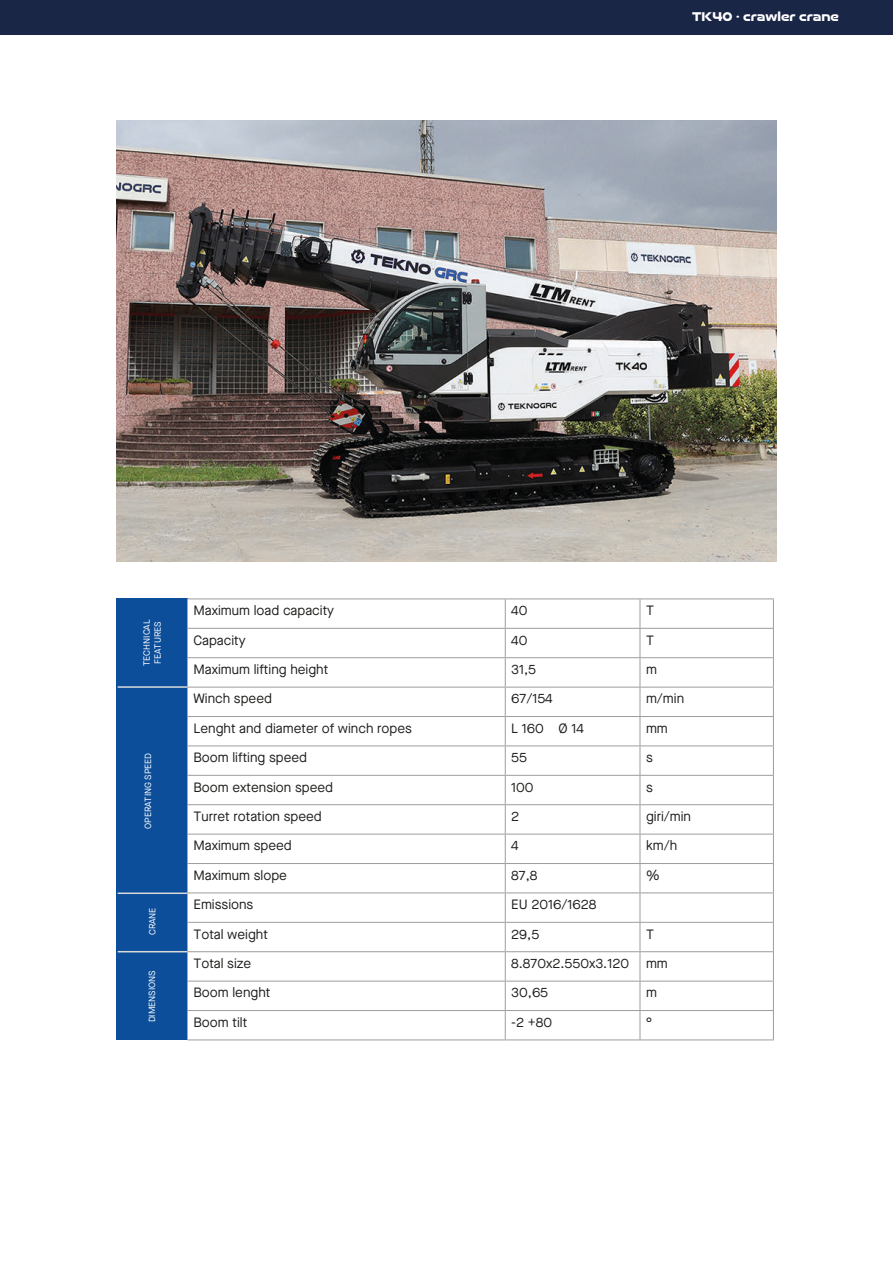
<style>
.page{position:relative;width:893px;height:1263px;background:#fff}
.page>*{position:absolute;margin:0;border:0;box-sizing:border-box;transform-origin:0 0}
.t1{font:13.5px "Maison Neue";color:#1d1d1b}
.t2{font:700 13.5px "Good Timing Rg";color:#fff}
.t3{font:9px/10.8px "Maison Neue";color:#fff}
</style>
<div class="page">
<div style="left:0;top:0;width:893px;height:35px;background:#1a2646"></div>
<div style="left:116px;top:599px;width:71px;height:441px;background:#0c4e9a"></div>
<svg style="left:187px;top:599px;width:586px;height:117px"></svg>
<svg style="left:187px;top:717px;width:586px;height:322px"></svg>
<hr style="left:187px;top:598px;width:318px;height:1px;background:#9d9d9d">
<hr style="left:505px;top:598px;width:135px;height:1px;background:#9d9d9d">
<hr style="left:640px;top:598px;width:134px;height:1px;background:#9d9d9d">
<hr style="left:187px;top:628px;width:318px;height:1px;background:#9d9d9d">
<hr style="left:505px;top:628px;width:135px;height:1px;background:#9d9d9d">
<hr style="left:640px;top:628px;width:134px;height:1px;background:#9d9d9d">
<hr style="left:187px;top:657px;width:318px;height:1px;background:#9d9d9d">
<hr style="left:505px;top:657px;width:135px;height:1px;background:#9d9d9d">
<hr style="left:640px;top:657px;width:134px;height:1px;background:#9d9d9d">
<hr style="left:187px;top:687px;width:318px;height:1px;background:#9d9d9d">
<hr style="left:505px;top:687px;width:135px;height:1px;background:#9d9d9d">
<hr style="left:640px;top:687px;width:134px;height:1px;background:#9d9d9d">
<hr style="left:187px;top:716px;width:318px;height:1px;background:#9d9d9d">
<hr style="left:505px;top:716px;width:135px;height:1px;background:#9d9d9d">
<hr style="left:640px;top:716px;width:134px;height:1px;background:#9d9d9d">
<hr style="left:187px;top:745px;width:318px;height:1px;background:#9d9d9d">
<hr style="left:505px;top:745px;width:135px;height:1px;background:#9d9d9d">
<hr style="left:640px;top:745px;width:134px;height:1px;background:#9d9d9d">
<hr style="left:187px;top:775px;width:318px;height:1px;background:#9d9d9d">
<hr style="left:505px;top:775px;width:135px;height:1px;background:#9d9d9d">
<hr style="left:640px;top:775px;width:134px;height:1px;background:#9d9d9d">
<hr style="left:187px;top:804px;width:318px;height:1px;background:#9d9d9d">
<hr style="left:505px;top:804px;width:135px;height:1px;background:#9d9d9d">
<hr style="left:640px;top:804px;width:134px;height:1px;background:#9d9d9d">
<hr style="left:187px;top:834px;width:318px;height:1px;background:#9d9d9d">
<hr style="left:505px;top:834px;width:135px;height:1px;background:#9d9d9d">
<hr style="left:640px;top:834px;width:134px;height:1px;background:#9d9d9d">
<hr style="left:187px;top:863px;width:318px;height:1px;background:#9d9d9d">
<hr style="left:505px;top:863px;width:135px;height:1px;background:#9d9d9d">
<hr style="left:640px;top:863px;width:134px;height:1px;background:#9d9d9d">
<hr style="left:187px;top:892px;width:318px;height:1px;background:#9d9d9d">
<hr style="left:505px;top:892px;width:135px;height:1px;background:#9d9d9d">
<hr style="left:640px;top:892px;width:134px;height:1px;background:#9d9d9d">
<hr style="left:187px;top:922px;width:318px;height:1px;background:#9d9d9d">
<hr style="left:505px;top:922px;width:135px;height:1px;background:#9d9d9d">
<hr style="left:640px;top:922px;width:134px;height:1px;background:#9d9d9d">
<hr style="left:187px;top:951px;width:318px;height:1px;background:#9d9d9d">
<hr style="left:505px;top:951px;width:135px;height:1px;background:#9d9d9d">
<hr style="left:640px;top:951px;width:134px;height:1px;background:#9d9d9d">
<hr style="left:187px;top:981px;width:318px;height:1px;background:#9d9d9d">
<hr style="left:505px;top:981px;width:135px;height:1px;background:#9d9d9d">
<hr style="left:640px;top:981px;width:134px;height:1px;background:#9d9d9d">
<hr style="left:187px;top:1010px;width:318px;height:1px;background:#9d9d9d">
<hr style="left:505px;top:1010px;width:135px;height:1px;background:#9d9d9d">
<hr style="left:640px;top:1010px;width:134px;height:1px;background:#9d9d9d">
<svg style="left:773px;top:599px;width:1px;height:440px"></svg>
<hr style="left:187px;top:1039px;width:318px;height:1px;background:#9d9d9d">
<hr style="left:505px;top:1039px;width:135px;height:1px;background:#9d9d9d">
<hr style="left:640px;top:1039px;width:134px;height:1px;background:#9d9d9d">
<svg style="left:505px;top:599px;width:1px;height:440px"></svg>
<svg style="left:640px;top:599px;width:1px;height:440px"></svg>
<hr style="left:118px;top:892px;width:69px;height:2px;background:#dadada">
<hr style="left:118px;top:951px;width:69px;height:1px;background:#dadada">
<hr style="left:118px;top:686px;width:69px;height:2px;background:#dadada">
<img style="left:116px;top:121px;width:661px;height:440px">
<p class="t2" style="left:692px;top:5px;width:148px">TK40 · crawler crane</p>
<p class="t3" style="left:141px;top:666px;width:48px;rotate:-90deg">TECHNICAL<br>FEATURES</p>
<p class="t3" style="left:142px;top:829px;width:78px;rotate:-90deg">OPERATING SPEED</p>
<p class="t3" style="left:147px;top:935px;width:29px;rotate:-90deg">CRANE</p>
<p class="t3" style="left:147px;top:1022px;width:54px;rotate:-90deg">DIMENSIONS</p>
<p class="t1" style="left:193px;top:601px;width:142px">Maximum load capacity</p>
<p class="t1" style="left:511px;top:601px;width:18px">40</p>
<p class="t1" style="left:646px;top:601px;width:9px">T</p>
<p class="t1" style="left:193px;top:631px;width:54px">Capacity</p>
<p class="t1" style="left:511px;top:631px;width:18px">40</p>
<p class="t1" style="left:646px;top:631px;width:9px">T</p>
<p class="t1" style="left:193px;top:660px;width:136px">Maximum lifting height</p>
<p class="t1" style="left:511px;top:660px;width:26px">31,5</p>
<p class="t1" style="left:646px;top:660px;width:12px">m</p>
<p class="t1" style="left:193px;top:690px;width:80px">Winch speed</p>
<p class="t1" style="left:511px;top:690px;width:43px">67/154</p>
<p class="t1" style="left:646px;top:690px;width:40px">m/min</p>
<p class="t1" style="left:193px;top:719px;width:220px">Lenght and diameter of winch ropes</p>
<p class="t1" style="left:511px;top:719px;width:74px">L 160 Ø 14</p>
<p class="t1" style="left:646px;top:719px;width:23px">mm</p>
<p class="t1" style="left:193px;top:748px;width:115px">Boom lifting speed</p>
<p class="t1" style="left:511px;top:748px;width:17px">55</p>
<p class="t1" style="left:646px;top:748px;width:8px">s</p>
<p class="t1" style="left:193px;top:778px;width:141px">Boom extension speed</p>
<p class="t1" style="left:511px;top:778px;width:24px">100</p>
<p class="t1" style="left:646px;top:778px;width:8px">s</p>
<p class="t1" style="left:193px;top:807px;width:130px">Turret rotation speed</p>
<p class="t1" style="left:511px;top:807px;width:10px">2</p>
<p class="t1" style="left:646px;top:807px;width:47px">giri/min</p>
<p class="t1" style="left:193px;top:837px;width:100px">Maximum speed</p>
<p class="t1" style="left:511px;top:837px;width:9px">4</p>
<p class="t1" style="left:646px;top:837px;width:33px">km/h</p>
<p class="t1" style="left:193px;top:866px;width:95px">Maximum slope</p>
<p class="t1" style="left:511px;top:866px;width:28px">87,8</p>
<p class="t1" style="left:646px;top:866px;width:15px">%</p>
<p class="t1" style="left:193px;top:895px;width:61px">Emissions</p>
<p class="t1" style="left:511px;top:895px;width:87px">EU 2016/1628</p>
<p class="t1" style="left:193px;top:925px;width:76px">Total weight</p>
<p class="t1" style="left:511px;top:925px;width:29px">29,5</p>
<p class="t1" style="left:646px;top:925px;width:9px">T</p>
<p class="t1" style="left:193px;top:954px;width:59px">Total size</p>
<p class="t1" style="left:511px;top:954px;width:119px">8.870x2.550x3.120</p>
<p class="t1" style="left:646px;top:954px;width:23px">mm</p>
<p class="t1" style="left:193px;top:984px;width:78px">Boom lenght</p>
<p class="t1" style="left:511px;top:984px;width:38px">30,65</p>
<p class="t1" style="left:646px;top:984px;width:12px">m</p>
<p class="t1" style="left:193px;top:1013px;width:55px">Boom tilt</p>
<p class="t1" style="left:511px;top:1013px;width:42px">-2 +80</p>
<p class="t1" style="left:646px;top:1013px;width:7px">°</p>
</div>
